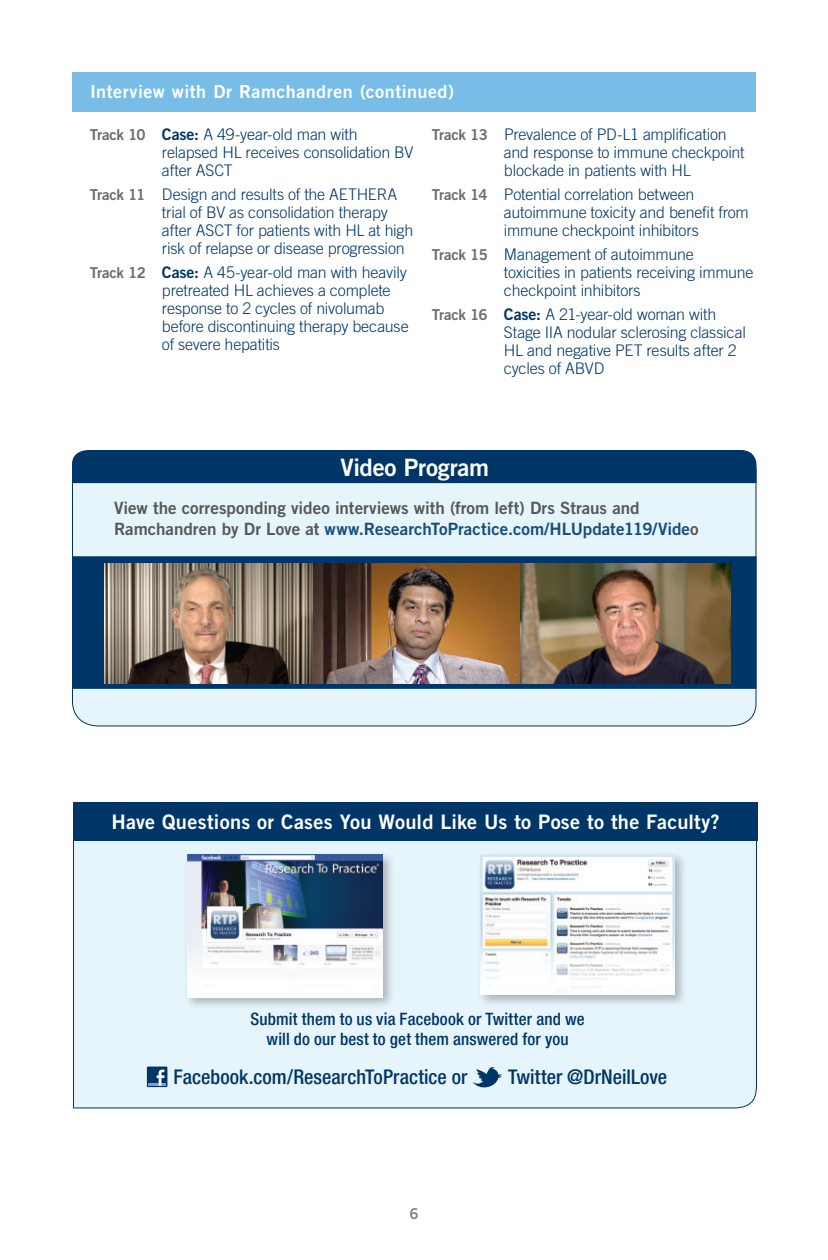
<style>
.page{position:relative;width:828px;height:1260px;background:#fff}
.page>*{position:absolute;margin:0;border:0;box-sizing:border-box;transform-origin:0 0}
.t1{font:24px "Trade Gothic LT Std Bd 2";letter-spacing:-.01em;color:#fff}
.t2{font:500 condensed 20.2px "Helvetica Neue LT Pro";color:#003667}
.t3{font:20px "Trade Gothic LT Std Bd 2";letter-spacing:.01em;color:#fff}
._07A__Section_Subhea{font:18px "Trade Gothic LT Std Bd 2";letter-spacing:.025em;color:#fff}
.iPhone_Body_Copy{font:17px/21px "Trade Gothic LT Std Bd 2";color:#57585a}
.t4{font:500 condensed 17px/20px "Helvetica Neue LT Pro";letter-spacing:.01em;color:#003667;text-align:center}
._08__INTVW__CD_Track{font:300 16px/18px "Trade Gothic LT Std";letter-spacing:-.015em;color:#003667}
.t5{font:15px "Trade Gothic LT Std Bd 2";color:#808285}
.s1{font-family:"Trade Gothic LT Std Bd 2";font-weight:400;font-size:15px;color:#6c6d70}
.s2{font-family:"Trade Gothic LT Std Bd 2";font-weight:400}
.s3{color:#164f7e}
</style>
<div class="page">
<div style="left:72px;top:461px;width:685px;height:266px;background:#e6f4fb"></div>
<div style="left:72px;top:450px;width:684px;height:33px;background:#003667"></div>
<div style="left:72px;top:556px;width:685px;height:133px;background:#003667;border:2px solid #003667"></div>
<div style="left:73px;top:841px;width:684px;height:268px;background:#e6f4fb"></div>
<div style="left:183px;top:851px;width:212px;height:159px;background:#231f20;opacity:.3"></div>
<img style="left:187px;top:855px;width:196px;height:142px">
<div style="left:477px;top:851px;width:210px;height:156px;background:#231f20;opacity:.3"></div>
<img style="left:481px;top:855px;width:194px;height:140px">
<div style="left:147px;top:1067px;width:20px;height:20px;background:#003667"></div>
<hr style="left:148px;top:1083px;width:18px;height:3px;background:#879cbd">
<svg style="left:157px;top:1070px;width:7px;height:16px"></svg>
<svg style="left:472px;top:1067px;width:30px;height:25px"></svg>
<div style="left:73px;top:802px;width:685px;height:39px;background:#003667"></div>
<img style="left:105px;top:563px;width:625px;height:121px">
<div style="left:72px;top:72px;width:684px;height:40px;background:#78bde8"></div>
<p class="_07A__Section_Subhea" style="left:90px;top:81px;width:366px">Interview with Dr Ramchandren (continued)</p>
<p class="_08__INTVW__CD_Track" style="left:162px;top:126px;width:253px;text-indent:-72px"><span class="s1">Track 10</span> <span class="s2">Case:</span> A 49-year-old man with relapsed HL receives consolidation BV after ASCT</p>
<p class="_08__INTVW__CD_Track" style="left:162px;top:185px;width:253px;text-indent:-72px"><span class="s1">Track 11</span> Design and results of the AETHERA trial of BV as consolidation therapy after ASCT for patients with HL at high risk of relapse or disease progression</p>
<p class="_08__INTVW__CD_Track" style="left:162px;top:263px;width:248px;text-indent:-72px"><span class="s1">Track 12</span> <span class="s2">Case:</span> A 45-year-old man with heavily pretreated HL achieves a complete response to 2 cycles of nivolumab before discontinuing therapy because of severe hepatitis</p>
<p class="_08__INTVW__CD_Track" style="left:504px;top:126px;width:242px;text-indent:-72px"><span class="s1">Track 13</span> Prevalence of PD-L1 amplification and response to immune checkpoint blockade in patients with HL</p>
<p class="_08__INTVW__CD_Track" style="left:504px;top:185px;width:246px;text-indent:-72px"><span class="s1">Track 14</span> Potential correlation between autoimmune toxicity and benefit from immune checkpoint inhibitors</p>
<p class="_08__INTVW__CD_Track" style="left:504px;top:245px;width:251px;text-indent:-72px"><span class="s1">Track 15</span> Management of autoimmune toxicities in patients receiving immune checkpoint inhibitors</p>
<p class="_08__INTVW__CD_Track" style="left:504px;top:305px;width:243px;text-indent:-72px"><span class="s1">Track 16</span> <span class="s2">Case:</span> A 21-year-old woman with<br>Stage IIA nodular sclerosing classical<br>HL and negative PET results after 2 cycles of ABVD</p>
<p class="t1" style="left:340px;top:452px;width:150px">Video Program</p>
<p class="iPhone_Body_Copy" style="left:114px;top:497px;width:586px">View the corresponding video interviews with (from left) Drs Straus and<br>Ramchandren by Dr Love at <span class="s3">www.ResearchToPractice.com/HLUpdate119/Vide</span>o</p>
<p class="t3" style="left:111px;top:809px;width:610px">Have Questions or Cases You Would Like Us to Pose to the Faculty?</p>
<p class="t4" style="left:251px;top:1009px;width:335px">Submit them to us via Facebook or Twitter and we will do our best to get them answered for you</p>
<p class="t2" style="left:174px;top:1064px;width:295px">Facebook.com/ResearchToPractice or</p>
<p class="t2" style="left:508px;top:1064px;width:161px">Twitter @DrNeilLove</p>
<p class="t5" style="left:409px;top:1205px;width:11px">6</p>
</div>
